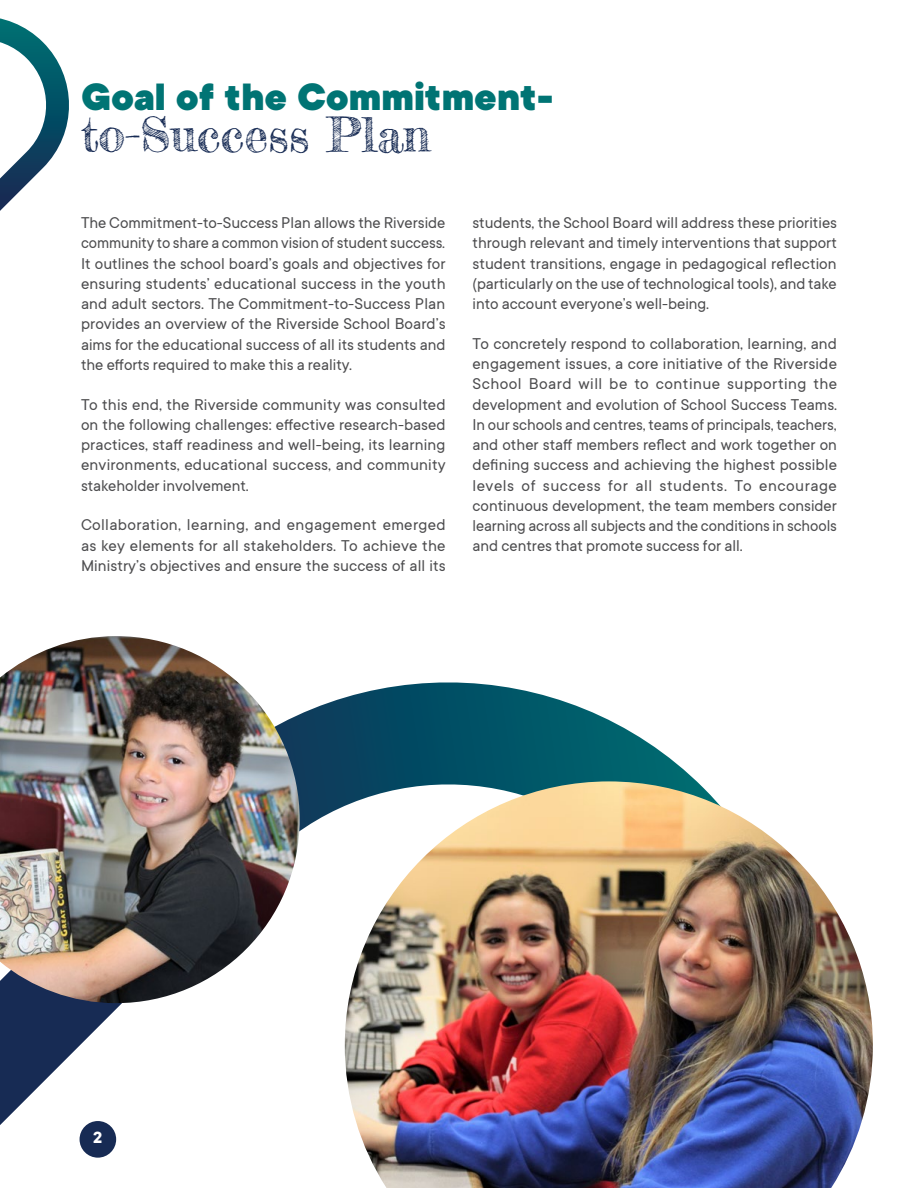
<style>
.page{position:relative;width:918px;height:1188px;background:#fff}
.page>*{position:absolute;margin:0;border:0;box-sizing:border-box;transform-origin:0 0}
.t1{font:48px "Frederickathe Greatest";color:#172b54}
.t2{font:900 42px "TT Commons";color:#007474}
.t3{font:700 18px "TT Commons";color:#fff}
.t4{font:17.25px/20.2px "TT Commons";color:#4d4d4f;text-align:justify}
</style>
<div class="page">
<svg style="left:0;top:18px;width:69px;height:193px"></svg>
<svg style="left:0;top:682px;width:696px;height:476px"></svg>
<img style="left:0;top:636px;width:300px;height:367px">
<img style="left:345px;top:781px;width:528px;height:407px">
<h2 class="t2" style="left:81px;top:73px;width:474px">Goal of the Commitment-</h2>
<h1 class="t1" style="left:81px;top:106px;width:351px">to-Success Plan</h1>
<p class="t4" style="left:81px;top:213px;width:366px">The Commitment-to-Success Plan allows the Riverside community to share a common vision of student success.<br>It outlines the school board’s goals and objectives for ensuring students’ educational success in the youth and adult sectors. The Commitment-to-Success Plan provides an overview of the Riverside School Board’s aims for the educational success of all its students and the efforts required to make this a reality.</p>
<p class="t4" style="left:81px;top:394px;width:366px">To this end, the Riverside community was consulted on the following challenges: effective research-based practices, staff readiness and well-being, its learning environments, educational success, and community stakeholder involvement.</p>
<p class="t4" style="left:81px;top:515px;width:366px">Collaboration, learning, and engagement emerged as key elements for all stakeholders. To achieve the Ministry’s objectives and ensure the success of all its</p>
<p class="t4" style="left:472px;top:213px;width:366px">students, the School Board will address these priorities through relevant and timely interventions that support student transitions, engage in pedagogical reflection (particularly on the use of technological tools), and take into account everyone’s well-being.</p>
<p class="t4" style="left:472px;top:334px;width:366px">To concretely respond to collaboration, learning, and engagement issues, a core initiative of the Riverside School Board will be to continue supporting the development and evolution of School Success Teams.<br>In our schools and centres, teams of principals, teachers, and other staff members reflect and work together on defining success and achieving the highest possible levels of success for all students. To encourage continuous development, the team members consider learning across all subjects and the conditions in schools and centres that promote success for all.</p>
<p class="t3" style="left:93px;top:1127px;width:11px">2</p>
</div>
